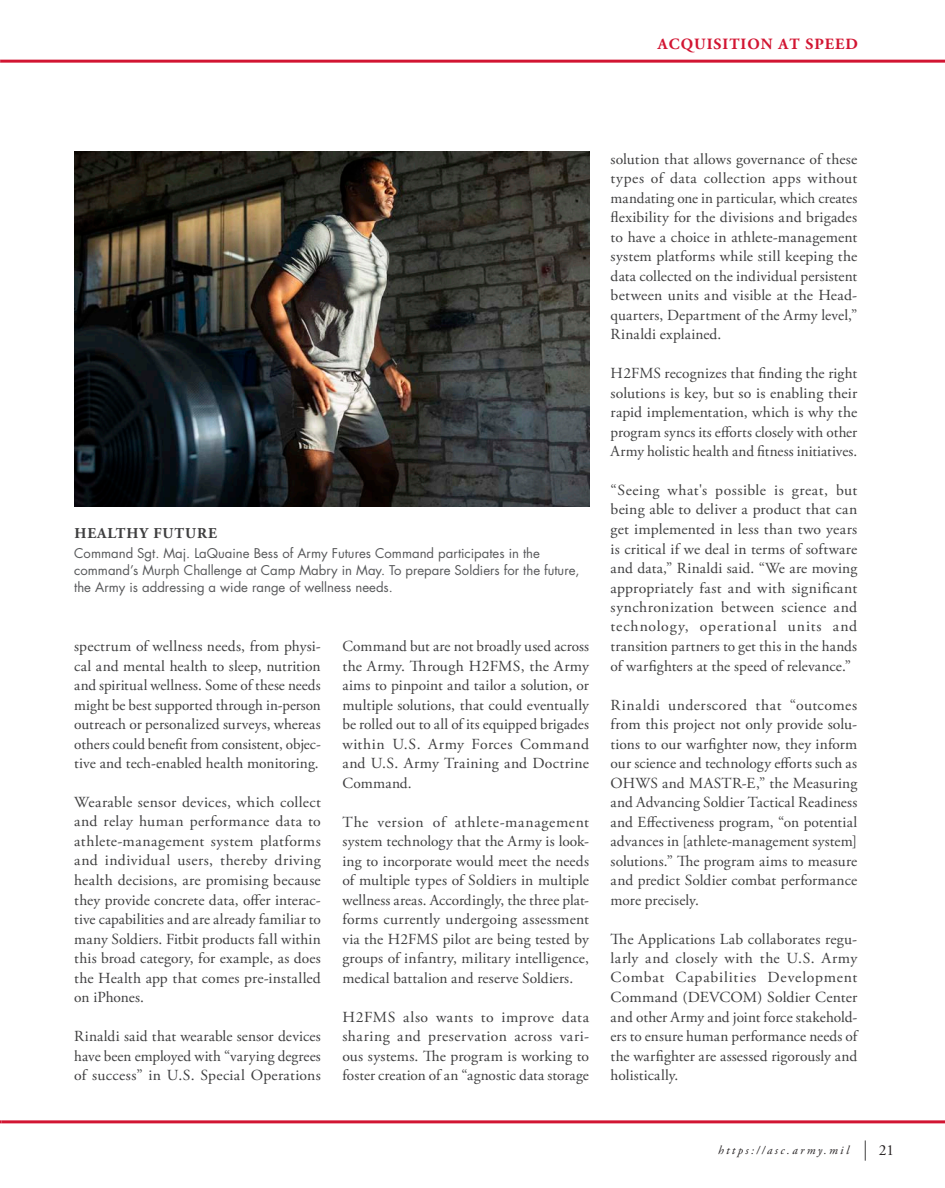
<style>
.page{position:relative;width:945px;height:1188px;background:#fff}
.page>*{position:absolute;margin:0;border:0;box-sizing:border-box;transform-origin:0 0}
.t1{font:700 15.75px "Adobe Garamond";letter-spacing:.065em;color:#d21532}
.Text{font:15.3px/19.5px "Adobe Garamond Pro";letter-spacing:.01em;color:#3e3e3f;text-align:justify}
.t2{font:15.3px "Adobe Garamond Pro";color:#231f20}
.Photo_Caption_Header{font:700 15px "Adobe Garamond Pro";letter-spacing:.065em;color:#3e3e3f}
.Photo_Caption_Text{font:13.2px/17px "Futura Std";color:#57585a}
.t3{font:italic 12px "Adobe Garamond Pro";letter-spacing:.2em;color:#231f20}
</style>
<div class="page">
<img style="left:74px;top:151px;width:515px;height:356px">
<svg style="left:865px;top:1140px;width:1px;height:21px"></svg>
<hr style="left:0;top:60px;width:945px;height:3px;background:#d21532">
<hr style="left:2px;top:1120px;width:943px;height:3px;background:#d21532">
<p class="t1" style="left:658px;top:36px;width:202px">ACQUISITION AT SPEED</p>
<p class="Photo_Caption_Header" style="left:74px;top:524px;width:144px">HEALTHY FUTURE</p>
<p class="Photo_Caption_Text" style="left:74px;top:545px;width:507px">Command Sgt. Maj. LaQuaine Bess of Army Futures Command participates in the command’s Murph Challenge at Camp Mabry in May. To prepare Soldiers for the future, the Army is addressing a wide range of wellness needs.</p>
<p class="Text" style="left:74px;top:637px;width:248px">spectrum of wellness needs, from physi&shy;cal and mental health to sleep, nutrition and spiritual wellness. Some of these needs might be best supported through in-person outreach or personalized surveys, whereas others could benefit from consistent, objec&shy;tive and tech-enabled health monitoring.</p>
<p class="Text" style="left:74px;top:793px;width:248px">Wearable sensor devices, which collect and relay human performance data to athlete-management system platforms and individual users, thereby driving health decisions, are promising because they provide concrete data, offer interac&shy;tive capabilities and are already familiar to many Soldiers. Fitbit products fall within this broad category, for example, as does the Health app that comes pre-installed on iPhones.</p>
<p class="Text" style="left:74px;top:1027px;width:248px">Rinaldi said that wearable sensor devices have been employed with “varying degrees of success” in U.S. Special Operations</p>
<p class="Text" style="left:342px;top:637px;width:248px">Command but are not broadly used across the Army. Through H2FMS, the Army aims to pinpoint and tailor a solution, or multiple solutions, that could eventually be rolled out to all of its equipped brigades within U.S. Army Forces Command and U.S. Army Training and Doctrine Command.</p>
<p class="Text" style="left:342px;top:812px;width:248px">The version of athlete-management system technology that the Army is look&shy;ing to incorporate would meet the needs of multiple types of Soldiers in multiple wellness areas. Accordingly, the three plat&shy;forms currently undergoing assessment via the H2FMS pilot are being tested by groups of infantry, military intelligence, medical battalion and reserve Soldiers.</p>
<p class="Text" style="left:342px;top:1007px;width:248px">H2FMS also wants to improve data sharing and preservation across vari&shy;ous systems. The program is working to foster creation of an “agnostic data storage</p>
<p class="Text" style="left:611px;top:149px;width:248px">solution that allows governance of these types of data collection apps without mandating one in particular, which creates flexibility for the divisions and brigades to have a choice in athlete-management system platforms while still keeping the data collected on the individual persistent between units and visible at the Head&shy;quarters, Department of the Army level,” Rinaldi explained.</p>
<p class="Text" style="left:611px;top:364px;width:248px">H2FMS recognizes that finding the right solutions is key, but so is enabling their rapid implementation, which is why the program syncs its efforts closely with other Army holistic health and fitness initiatives.</p>
<p class="Text" style="left:611px;top:481px;width:248px">“Seeing what's possible is great, but being able to deliver a product that can get implemented in less than two years is critical if we deal in terms of software and data,” Rinaldi said. “We are moving appropriately fast and with significant synchronization between science and technology, operational units and transition partners to get this in the hands of warfighters at the speed of relevance.”</p>
<p class="Text" style="left:611px;top:695px;width:248px">Rinaldi underscored that “outcomes from this project not only provide solu&shy;tions to our warfighter now, they inform our science and technology efforts such as OHWS and MASTR-E,” the Measuring and Advancing Soldier Tactical Readiness and Effectiveness program, “on potential advances in [athlete-management system] solutions.” The program aims to measure and predict Soldier combat performance more precisely.</p>
<p class="Text" style="left:611px;top:929px;width:248px">The Applications Lab collaborates regu&shy;larly and closely with the U.S. Army Combat Capabilities Development Command (DEVCOM) Soldier Center and other Army and joint force stakehold&shy;ers to ensure human performance needs of the warfighter are assessed rigorously and holistically.</p>
<p class="t3" style="left:718px;top:1143px;width:132px">https://asc.army.mil</p>
<p class="t2" style="left:879px;top:1141px;width:17px">21</p>
</div>
